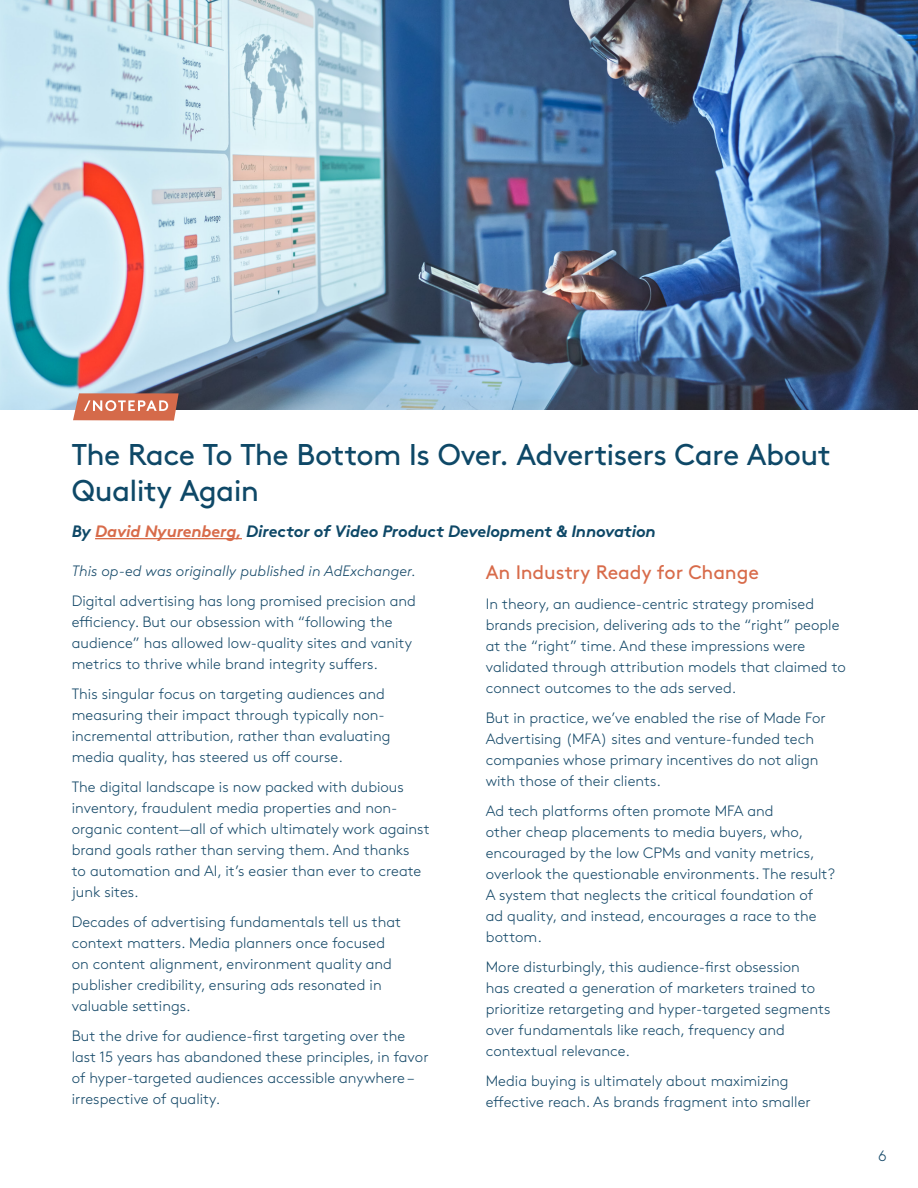
<style>
.page{position:relative;width:918px;height:1188px;background:#fff}
.page>*{position:absolute;margin:0;border:0;box-sizing:border-box;transform-origin:0 0}
.Headline{font:30px/36px "Brown Std";letter-spacing:-.02em;color:#0e4867}
.Subheads{font:19.5px "Brown Std";letter-spacing:-.005em;color:#d86b4a}
.Bold_Subs{font:italic 700 16.5px "Brown Std";letter-spacing:-.015em;color:#0e4867}
.Body_Copy{font:300 15px/21px "Brown Std";color:#134767}
.Subheads-2{font:300 15px/21px "Brown Std";color:#134767}
.Body_Copy-2{font:italic 300 15px "Brown Std";color:#134767}
.s1{color:#d86b4a}
</style>
<div class="page">
<img style="left:1px;top:0;width:917px;height:410px">
<svg style="left:73px;top:393px;width:106px;height:28px;background:#d8836b"></svg>
<hr style="left:95px;top:538px;width:147px;height:1px;background:#d86b4a">
<p class="Headline" style="left:72px;top:437px;width:760px">The Race To The Bottom Is Over. Advertisers Care About<br>Quality Again</p>
<p class="Bold_Subs" style="left:72px;top:521px;width:586px">By <span class="s1">David Nyurenberg,</span> Director of Video Product Development &amp; Innovation</p>
<p class="Body_Copy-2" style="left:72px;top:562px;width:346px">This op-ed was originally published in AdExchanger.</p>
<p class="Body_Copy" style="left:72px;top:591px;width:346px">Digital advertising has long promised precision and efficiency. But our obsession with “following the audience” has allowed low-quality sites and vanity metrics to thrive while brand integrity suffers.</p>
<p class="Body_Copy" style="left:72px;top:684px;width:320px">This singular focus on targeting audiences and measuring their impact through typically non&shy;incremental attribution, rather than evaluating media quality, has steered us off course.</p>
<p class="Body_Copy" style="left:72px;top:777px;width:359px">The digital landscape is now packed with dubious inventory, fraudulent media properties and non&shy;organic content—all of which ultimately work against brand goals rather than serving them. And thanks<br>to automation and AI, it’s easier than ever to create junk sites.</p>
<p class="Body_Copy" style="left:72px;top:912px;width:331px">Decades of advertising fundamentals tell us that context matters. Media planners once focused on content alignment, environment quality and publisher credibility, ensuring ads resonated in valuable settings.</p>
<p class="Body_Copy" style="left:72px;top:1026px;width:358px">But the drive for audience-first targeting over the last 15 years has abandoned these principles, in favor of hyper-targeted audiences accessible anywhere – irrespective of quality.</p>
<p class="Subheads" style="left:486px;top:561px;width:275px">An Industry Ready for Change</p>
<p class="Subheads-2" style="left:486px;top:594px;width:362px">In theory, an audience-centric strategy promised brands precision, delivering ads to the “right” people at the “right” time. And these impressions were validated through attribution models that claimed to connect outcomes to the ads served.</p>
<p class="Subheads-2" style="left:486px;top:708px;width:341px">But in practice, we’ve enabled the rise of Made For Advertising (MFA) sites and venture-funded tech companies whose primary incentives do not align with those of their clients.</p>
<p class="Subheads-2" style="left:486px;top:801px;width:351px">Ad tech platforms often promote MFA and<br>other cheap placements to media buyers, who, encouraged by the low CPMs and vanity metrics, overlook the questionable environments. The result?<br>A system that neglects the critical foundation of<br>ad quality, and instead, encourages a race to the bottom.</p>
<p class="Subheads-2" style="left:486px;top:957px;width:346px">More disturbingly, this audience-first obsession<br>has created a generation of marketers trained to prioritize retargeting and hyper-targeted segments over fundamentals like reach, frequency and contextual relevance.</p>
<p class="Subheads-2" style="left:486px;top:1071px;width:326px">Media buying is ultimately about maximizing effective reach. As brands fragment into smaller</p>
<p class="Body_Copy" style="left:878px;top:1146px;width:10px">6</p>
</div>
